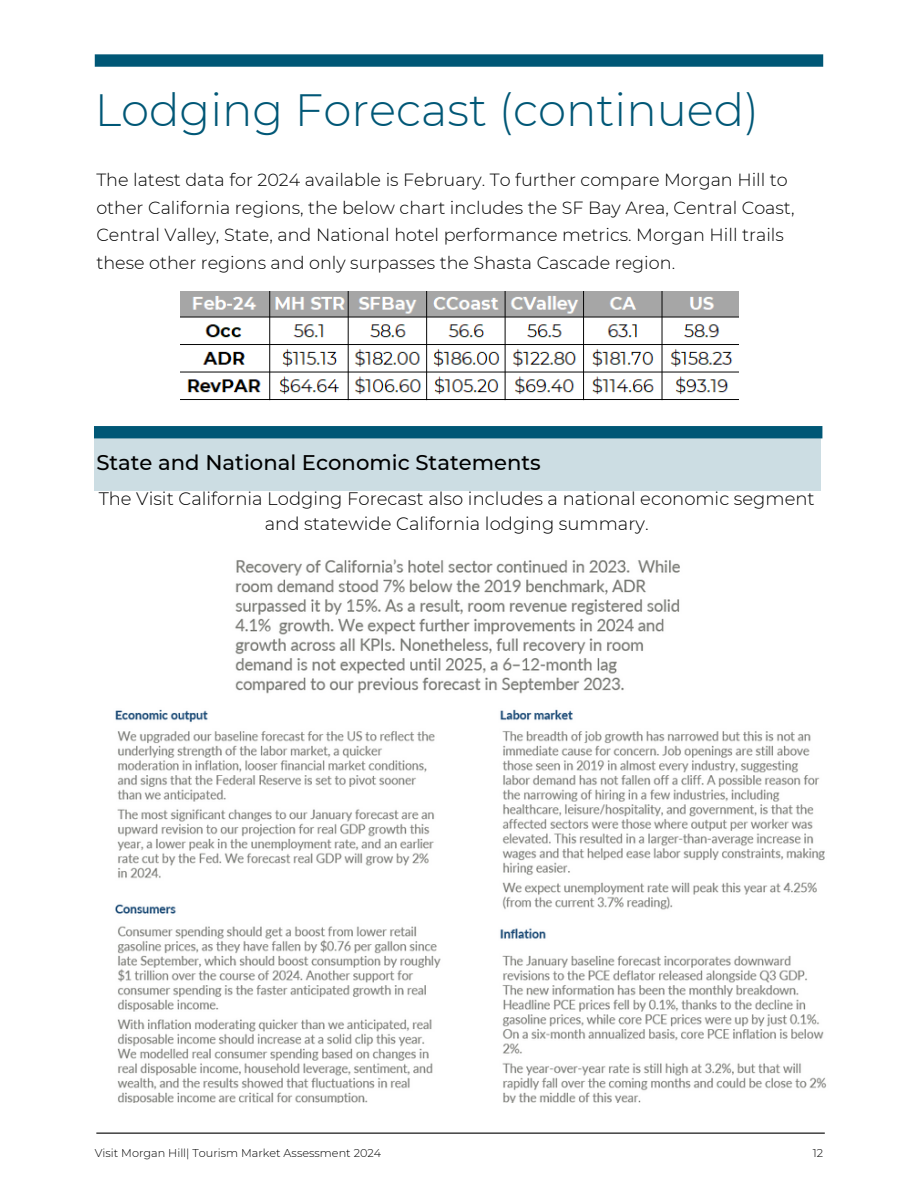
<style>
.page{position:relative;width:918px;height:1188px;background:#fff}
.page>*{position:absolute;margin:0;border:0;box-sizing:border-box;transform-origin:0 0}
.t1{font:300 45.15px "Montserrat";color:#005776}
.t2{font:500 21.15px "Montserrat";color:#000}
.t3{font:300 18px/24.8px "Montserrat";color:#000;text-align:center}
.t4{font:300 17.55px/27.5px "Montserrat";color:#000}
.t5{font:300 11.25px "Montserrat";color:#000}
</style>
<div class="page">
<hr style="left:96px;top:1133px;width:729px;height:1px;background:#000">
<div style="left:95px;top:54px;width:728px;height:13px;background:#005776"></div>
<div style="left:94px;top:434px;width:727px;height:57px;background:#ccdde3"></div>
<div style="left:94px;top:426px;width:728px;height:12px;background:#005776"></div>
<img style="left:180px;top:291px;width:558px;height:109px">
<img style="left:235px;top:559px;width:445px;height:135px">
<img style="left:115px;top:709px;width:712px;height:393px">
<h1 class="t1" style="left:95px;top:83px;width:666px">Lodging Forecast (continued)</h1>
<p class="t4" style="left:96px;top:166px;width:700px">The latest data for 2024 available is February. To further compare Morgan Hill to other California regions, the below chart includes the SF Bay Area, Central Coast, Central Valley, State, and National hotel performance metrics. Morgan Hill trails these other regions and only surpasses the Shasta Cascade region.</p>
<p class="t2" style="left:96px;top:449px;width:446px">State and National Economic Statements</p>
<p class="t3" style="left:99px;top:487px;width:718px">The Visit California Lodging Forecast also includes a national economic segment and statewide California lodging summary.</p>
<p class="t5" style="left:95px;top:1146px;width:288px">Visit Morgan Hill| Tourism Market Assessment 2024</p>
<p class="t5" style="left:813px;top:1146px;width:12px">12</p>
</div>
